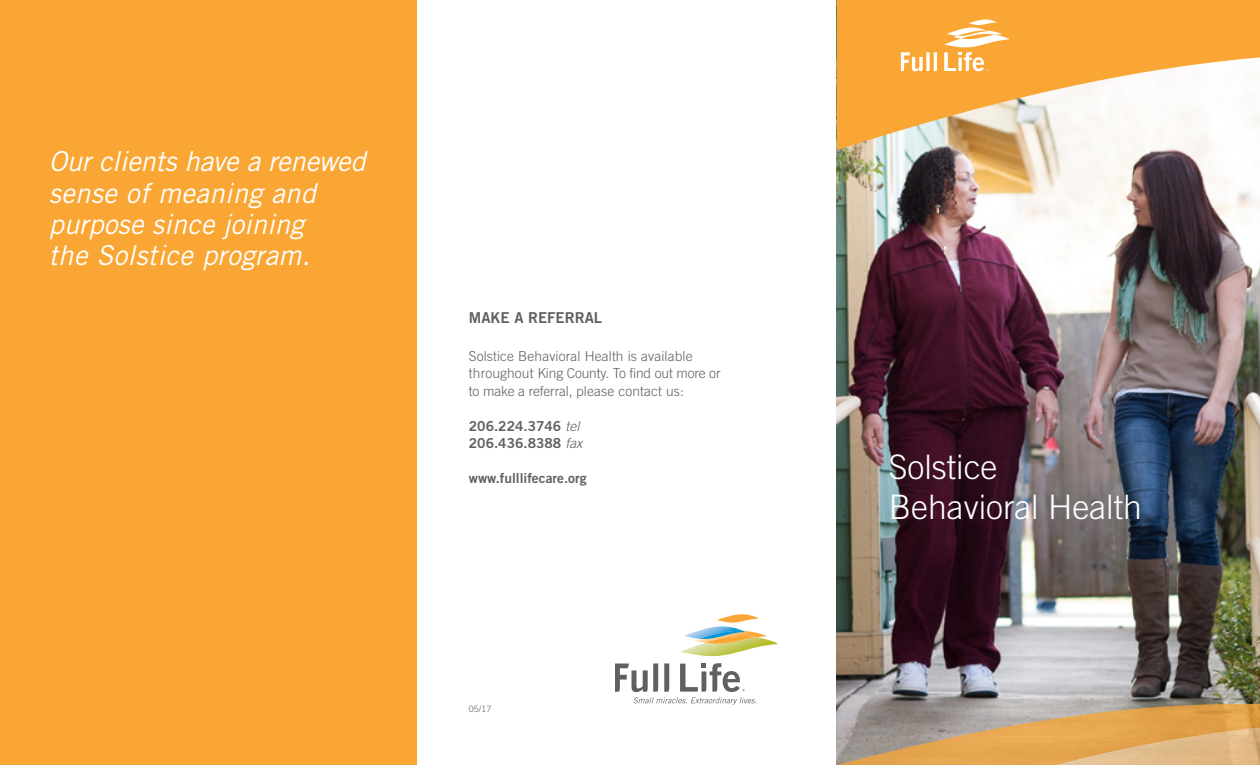
<style>
.page{position:relative;width:1260px;height:765px;background:#fff}
.page>*{position:absolute;margin:0;border:0;box-sizing:border-box;transform-origin:0 0}
.t1{font:300 33.75px/40px "Trade Gothic";color:#fff}
.t2{font:italic 27.5px/31.2px "Trade Gothic";color:#fff}
.t3{font:15px "Trade Gothic Bold Two";color:#5f6062}
.t4{font:300 13.75px/17.5px "Trade Gothic";letter-spacing:.01em;color:#5f6062}
.t5{font:13.75px/17.5px "Trade Gothic Bold Two";color:#5f6062}
.t6{font:300 8.75px "Trade Gothic";color:#5f6062}
.s1{font-family:"Trade Gothic";font-weight:300;font-style:italic}
</style>
<div class="page">
<div style="left:0;top:0;width:416px;height:765px;background:#faa634"></div>
<img style="left:837px;top:150px;width:423px;height:554px">
<svg style="left:837px;top:0;width:423px;height:150px;fill:#faa634"></svg>
<svg style="left:901px;top:52px;width:36px;height:19px"></svg>
<svg style="left:944px;top:20px;width:65px;height:51px"></svg>
<svg style="left:836px;top:704px;width:424px;height:61px;background:#cda571"></svg>
<svg style="left:680px;top:614px;width:98px;height:42px"></svg>
<svg style="left:615px;top:663px;width:141px;height:42px"></svg>
<h2 class="t2" style="left:49px;top:146px;width:318px">Our clients have a renewed sense of meaning and purpose since joining<br>the Solstice program.</h2>
<p class="t3" style="left:469px;top:309px;width:135px">Make a referral</p>
<p class="t4" style="left:469px;top:347px;width:253px">Solstice Behavioral Health is available throughout King County. To find out more or to make a referral, please contact us:</p>
<p class="t5" style="left:469px;top:417px;width:115px">206.224.3746 <span class="s1">tel<br></span>206.436.8388 <span class="s1">fax</span></p>
<p class="t5" style="left:469px;top:470px;width:119px">www.fulllifecare.org</p>
<p class="t6" style="left:469px;top:703px;width:24px">05/17</p>
<h1 class="t1" style="left:889px;top:447px;width:255px">Solstice<br>Behavioral Health</h1>
</div>
